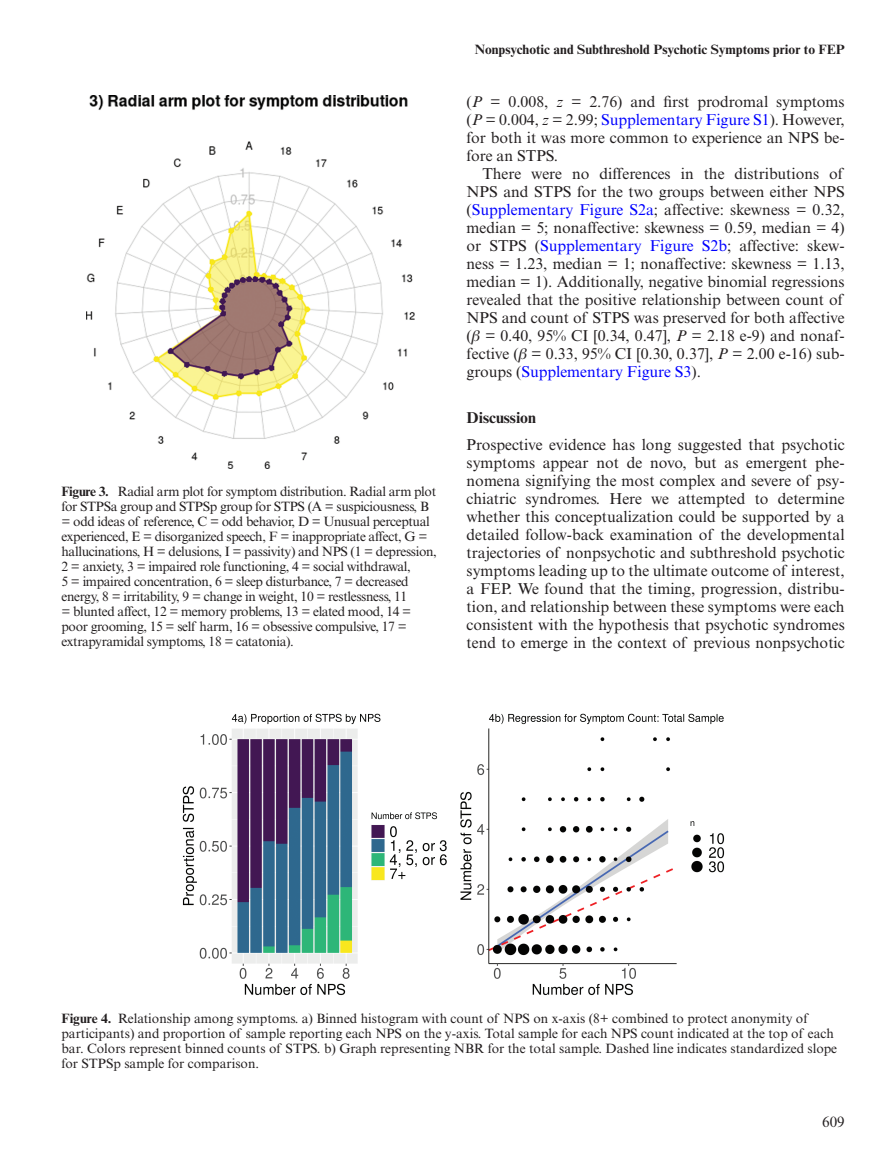
<style>
.page{position:relative;width:891px;height:1175px;background:#fff}
.page>*{position:absolute;margin:0;border:0;box-sizing:border-box;transform-origin:0 0}
.t1{font:15.75px/18px "Times New Roman MT Std";color:#231f20;text-align:justify}
.t2{font:700 15.75px "Times New Roman MT Std";color:#231f20}
.t3{font:15px "Times New Roman MT Std";color:#231f20}
.t4{font:13.5px/15px "Times New Roman MT Std";letter-spacing:-.025em;color:#231f20}
.t5{font:13.5px/15px "Times New Roman MT Std";color:#231f20}
.t6{font:700 13.5px "Times New Roman MT Std";color:#231f20}
.s1{font-weight:700}
.s2{font-style:italic}
.s3{color:#00f}
.s4{font-family:"Gandhari Unicode";font-style:italic}
</style>
<div class="page">
<img style="left:182px;top:713px;width:543px;height:283px">
<img style="left:87px;top:95px;width:327px;height:374px">
<p class="t4" style="left:62px;top:484px;width:377px"><span class="s1">Figure 3.</span> Radial arm plot for symptom distribution. Radial arm plot for STPSa group and STPSp group for STPS (A = suspiciousness, B = odd ideas of reference, C = odd behavior, D = Unusual perceptual experienced, E = disorganized speech, F = inappropriate affect, G = hallucinations, H = delusions, I = passivity) and NPS (1 = depression, 2 = anxiety, 3 = impaired role functioning, 4 = social withdrawal,<br>5 = impaired concentration, 6 = sleep disturbance, 7 = decreased energy, 8 = irritability, 9 = change in weight, 10 = restlessness, 11<br>= blunted affect, 12 = memory problems, 13 = elated mood, 14 = poor grooming, 15 = self harm, 16 = obsessive compulsive, 17 = extrapyramidal symptoms, 18 = catatonia).</p>
<p class="t6" style="left:475px;top:41px;width:371px">Nonpsychotic and Subthreshold Psychotic Symptoms prior to FEP</p>
<p class="t1" style="left:466px;top:92px;width:380px">(<span class="s2">P</span> = 0.008, <span class="s2">z</span> = 2.76) and first prodromal symptoms (<span class="s2">P</span> = 0.004, <span class="s2">z</span> = 2.99; <span class="s3">Supplementary Figure S1</span>). However, for both it was more common to experience an NPS be&shy;fore an STPS.</p>
<p class="t1" style="left:467px;top:164px;width:380px;text-indent:16px">There were no differences in the distributions of NPS and STPS for the two groups between either NPS (<span class="s3">Supplementary Figure S2a</span>; affective: skewness = 0.32, median = 5; nonaffective: skewness = 0.59, median = 4) or STPS (<span class="s3">Supplementary Figure S2b</span>; affective: skew&shy;ness = 1.23, median = 1; nonaffective: skewness = 1.13, median = 1). Additionally, negative binomial regressions revealed that the positive relationship between count of NPS and count of STPS was preserved for both affective (<span class="s4">β</span> = 0.40, 95% CI [0.34, 0.47], <span class="s2">P</span> = 2.18 e-9) and nonaf&shy;fective (<span class="s4">β</span> = 0.33, 95% CI [0.30, 0.37], <span class="s2">P</span> = 2.00 e-16) sub&shy;groups (<span class="s3">Supplementary Figure S3</span>).</p>
<p class="t2" style="left:467px;top:408px;width:71px">Discussion</p>
<p class="t1" style="left:467px;top:436px;width:380px">Prospective evidence has long suggested that psychotic symptoms appear not de novo, but as emergent phe&shy;nomena signifying the most complex and severe of psy&shy;chiatric syndromes. Here we attempted to determine whether this conceptualization could be supported by a detailed follow-back examination of the developmental trajectories of nonpsychotic and subthreshold psychotic symptoms leading up to the ultimate outcome of interest, a FEP. We found that the timing, progression, distribu&shy;tion, and relationship between these symptoms were each consistent with the hypothesis that psychotic syndromes tend to emerge in the context of previous nonpsychotic</p>
<p class="t5" style="left:62px;top:1011px;width:777px"><span class="s1">Figure 4.</span> Relationship among symptoms. a) Binned histogram with count of NPS on x-axis (8+ combined to protect anonymity of participants) and proportion of sample reporting each NPS on the y-axis. Total sample for each NPS count indicated at the top of each bar. Colors represent binned counts of STPS. b) Graph representing NBR for the total sample. Dashed line indicates standardized slope for STPSp sample for comparison.</p>
<p class="t3" style="left:822px;top:1113px;width:24px">609</p>
</div>
